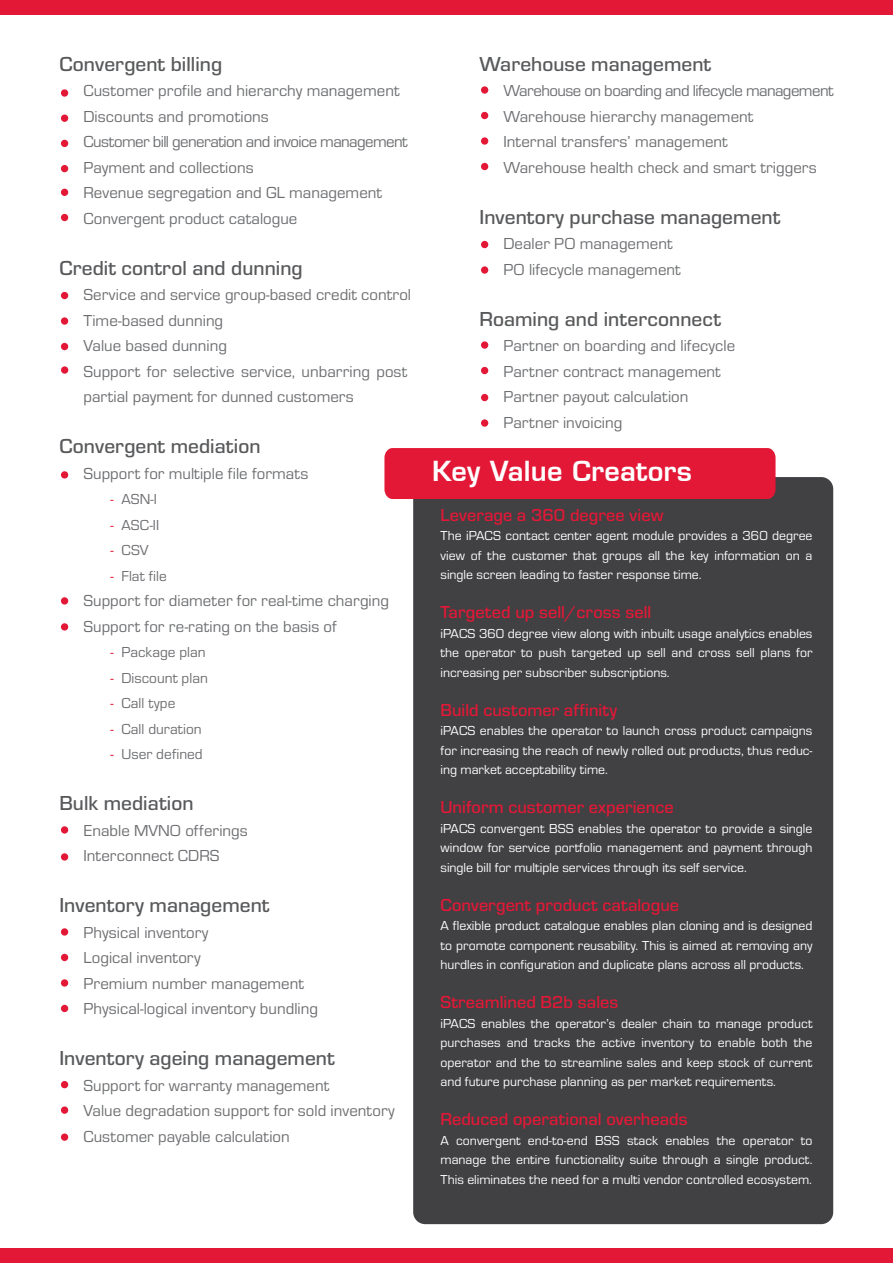
<style>
.page{position:relative;width:893px;height:1263px;background:#fff}
.page>*{position:absolute;margin:0;border:0;box-sizing:border-box;transform-origin:0 0}
.t1{font:600 27px "Eurostile";letter-spacing:.01em;color:#fff}
.t2{font:500 21px "Eurostile";letter-spacing:.005em;color:#58595b}
.t3{font:500 18px "Eurostile";letter-spacing:.005em;color:#e31837}
.t4{font:16.5px/25.5px "Eurostile";letter-spacing:.005em;color:#6d6e71}
.t5{font:15px "Eurostile";letter-spacing:.005em;color:#6d6e71}
.t6{font:13.5px/19.5px "Eurostile";color:#fff;text-align:justify}
.s1{color:#e31837}
</style>
<div class="page">
<div style="left:0;top:1249px;width:893px;height:14px;background:#e31837"></div>
<div style="left:0;top:0;width:893px;height:14px;background:#e31837"></div>
<div style="left:61px;top:471px;width:7px;height:8px;background:#e31837;border-radius:50%"></div>
<div style="left:61px;top:597px;width:7px;height:8px;background:#e31837;border-radius:50%"></div>
<div style="left:61px;top:623px;width:7px;height:8px;background:#e31837;border-radius:50%"></div>
<div style="left:61px;top:826px;width:7px;height:8px;background:#e31837;border-radius:50%"></div>
<div style="left:61px;top:853px;width:7px;height:8px;background:#e31837;border-radius:50%"></div>
<div style="left:61px;top:928px;width:7px;height:8px;background:#e31837;border-radius:50%"></div>
<div style="left:61px;top:954px;width:7px;height:7px;background:#e31837;border-radius:50%"></div>
<div style="left:61px;top:979px;width:7px;height:8px;background:#e31837;border-radius:50%"></div>
<div style="left:61px;top:1005px;width:7px;height:7px;background:#e31837;border-radius:50%"></div>
<div style="left:61px;top:1081px;width:7px;height:7px;background:#e31837;border-radius:50%"></div>
<div style="left:61px;top:1106px;width:7px;height:8px;background:#e31837;border-radius:50%"></div>
<div style="left:61px;top:1133px;width:7px;height:8px;background:#e31837;border-radius:50%"></div>
<div style="left:481px;top:86px;width:7px;height:8px;background:#e31837;border-radius:50%"></div>
<div style="left:481px;top:112px;width:7px;height:7px;background:#e31837;border-radius:50%"></div>
<div style="left:481px;top:137px;width:7px;height:8px;background:#e31837;border-radius:50%"></div>
<div style="left:481px;top:163px;width:7px;height:7px;background:#e31837;border-radius:50%"></div>
<div style="left:481px;top:241px;width:7px;height:7px;background:#e31837;border-radius:50%"></div>
<div style="left:481px;top:266px;width:7px;height:8px;background:#e31837;border-radius:50%"></div>
<div style="left:481px;top:341px;width:7px;height:8px;background:#e31837;border-radius:50%"></div>
<div style="left:481px;top:367px;width:7px;height:7px;background:#e31837;border-radius:50%"></div>
<div style="left:481px;top:394px;width:7px;height:7px;background:#e31837;border-radius:50%"></div>
<div style="left:481px;top:419px;width:7px;height:8px;background:#e31837;border-radius:50%"></div>
<div style="left:61px;top:89px;width:7px;height:8px;background:#e31837;border-radius:50%"></div>
<div style="left:61px;top:115px;width:7px;height:7px;background:#e31837;border-radius:50%"></div>
<div style="left:61px;top:140px;width:7px;height:7px;background:#e31837;border-radius:50%"></div>
<div style="left:61px;top:165px;width:7px;height:7px;background:#e31837;border-radius:50%"></div>
<div style="left:61px;top:189px;width:7px;height:7px;background:#e31837;border-radius:50%"></div>
<div style="left:61px;top:214px;width:7px;height:7px;background:#e31837;border-radius:50%"></div>
<div style="left:61px;top:292px;width:7px;height:7px;background:#e31837;border-radius:50%"></div>
<div style="left:61px;top:317px;width:7px;height:8px;background:#e31837;border-radius:50%"></div>
<div style="left:61px;top:343px;width:7px;height:7px;background:#e31837;border-radius:50%"></div>
<div style="left:61px;top:366px;width:7px;height:8px;background:#e31837;border-radius:50%"></div>
<div style="left:413px;top:477px;width:420px;height:747px;background:#414042;border-radius:12px"></div>
<div style="left:384px;top:448px;width:391px;height:51px;background:#e31837"></div>
<h2 class="t2" style="left:59px;top:52px;width:164px">Convergent billing</h2>
<p class="t4" style="left:83px;top:78px;width:326px">Customer profile and hierarchy management Discounts and promotions<br>Customer bill generation and invoice management Payment and collections<br>Revenue segregation and GL management Convergent product catalogue</p>
<h2 class="t2" style="left:59px;top:256px;width:245px">Credit control and dunning</h2>
<p class="t4" style="left:83px;top:282px;width:329px">Service and service group-based credit control Time-based dunning<br>Value based dunning<br>Support for selective service, unbarring post partial payment for dunned customers</p>
<h2 class="t2" style="left:59px;top:435px;width:203px">Convergent mediation</h2>
<p class="t4" style="left:83px;top:461px;width:227px">Support for multiple file formats</p>
<p class="t5" style="left:110px;top:491px;width:48px"><span class="s1">-</span> ASN-I</p>
<p class="t5" style="left:110px;top:517px;width:50px"><span class="s1">-</span> ASC-II</p>
<p class="t5" style="left:110px;top:542px;width:40px"><span class="s1">-</span> CSV</p>
<p class="t5" style="left:110px;top:568px;width:58px"><span class="s1">-</span> Flat file</p>
<p class="t4" style="left:83px;top:588px;width:307px">Support for diameter for real-time charging<br>Support for re-rating on the basis of</p>
<p class="t5" style="left:110px;top:644px;width:97px"><span class="s1">-</span> Package plan</p>
<p class="t5" style="left:110px;top:670px;width:99px"><span class="s1">-</span> Discount plan</p>
<p class="t5" style="left:110px;top:695px;width:66px"><span class="s1">-</span> Call type</p>
<p class="t5" style="left:110px;top:721px;width:93px"><span class="s1">-</span> Call duration</p>
<p class="t5" style="left:110px;top:746px;width:94px"><span class="s1">-</span> User defined</p>
<h2 class="t2" style="left:59px;top:792px;width:136px">Bulk mediation</h2>
<p class="t4" style="left:83px;top:818px;width:166px">Enable MVNO offerings<br>Interconnect CDRS</p>
<h2 class="t2" style="left:59px;top:894px;width:212px">Inventory management</h2>
<p class="t4" style="left:83px;top:920px;width:236px">Physical inventory<br>Logical inventory<br>Premium number management<br>Physical-logical inventory bundling</p>
<h2 class="t2" style="left:59px;top:1047px;width:277px">Inventory ageing management</h2>
<p class="t4" style="left:83px;top:1073px;width:313px">Support for warranty management<br>Value degradation support for sold inventory<br>Customer payable calculation</p>
<h2 class="t2" style="left:479px;top:52px;width:233px">Warehouse management</h2>
<p class="t4" style="left:503px;top:78px;width:332px">Warehouse on boarding and lifecycle management Warehouse hierarchy management<br>Internal transfers’ management<br>Warehouse health check and smart triggers</p>
<h2 class="t2" style="left:479px;top:205px;width:302px">Inventory purchase management</h2>
<p class="t4" style="left:503px;top:231px;width:179px">Dealer PO management<br>PO lifecycle management</p>
<h2 class="t2" style="left:479px;top:307px;width:243px">Roaming and interconnect</h2>
<p class="t4" style="left:503px;top:333px;width:233px">Partner on boarding and lifecycle<br>Partner contract management<br>Partner payout calculation<br>Partner invoicing</p>
<h1 class="t1" style="left:432px;top:455px;width:261px">Key Value Creators</h1>
<h3 class="t3" style="left:440px;top:505px;width:225px">Leverage a 360 degree view</h3>
<p class="t6" style="left:440px;top:526px;width:374px">The iPACS contact center agent module provides a 360 degree view of the customer that groups all the key information on a single screen leading to faster response time.</p>
<h3 class="t3" style="left:440px;top:602px;width:212px">Targeted up sell/cross sell</h3>
<p class="t6" style="left:440px;top:624px;width:373px">iPACS 360 degree view along with inbuilt usage analytics enables the operator to push targeted up sell and cross sell plans for increasing per subscriber subscriptions.</p>
<h3 class="t3" style="left:440px;top:700px;width:178px">Build customer affinity</h3>
<p class="t6" style="left:440px;top:721px;width:373px">iPACS enables the operator to launch cross product campaigns for increasing the reach of newly rolled out products, thus reduc&shy;ing market acceptability time.</p>
<h3 class="t3" style="left:440px;top:797px;width:235px">Uniform customer experience</h3>
<p class="t6" style="left:440px;top:819px;width:373px">iPACS convergent BSS enables the operator to provide a single window for service portfolio management and payment through single bill for multiple services through its self service.</p>
<h3 class="t3" style="left:440px;top:895px;width:240px">Convergent product catalogue</h3>
<p class="t6" style="left:440px;top:916px;width:373px">A flexible product catalogue enables plan cloning and is designed to promote component reusability. This is aimed at removing any hurdles in configuration and duplicate plans across all products.</p>
<h3 class="t3" style="left:440px;top:992px;width:179px">Streamlined B2b sales</h3>
<p class="t6" style="left:440px;top:1014px;width:373px">iPACS enables the operator’s dealer chain to manage product purchases and tracks the active inventory to enable both the operator and the to streamline sales and keep stock of current and future purchase planning as per market requirements.</p>
<h3 class="t3" style="left:440px;top:1109px;width:249px">Reduced operational overheads</h3>
<p class="t6" style="left:440px;top:1131px;width:373px">A convergent end-to-end BSS stack enables the operator to manage the entire functionality suite through a single product.<br>This eliminates the need for a multi vendor controlled ecosystem.</p>
</div>
